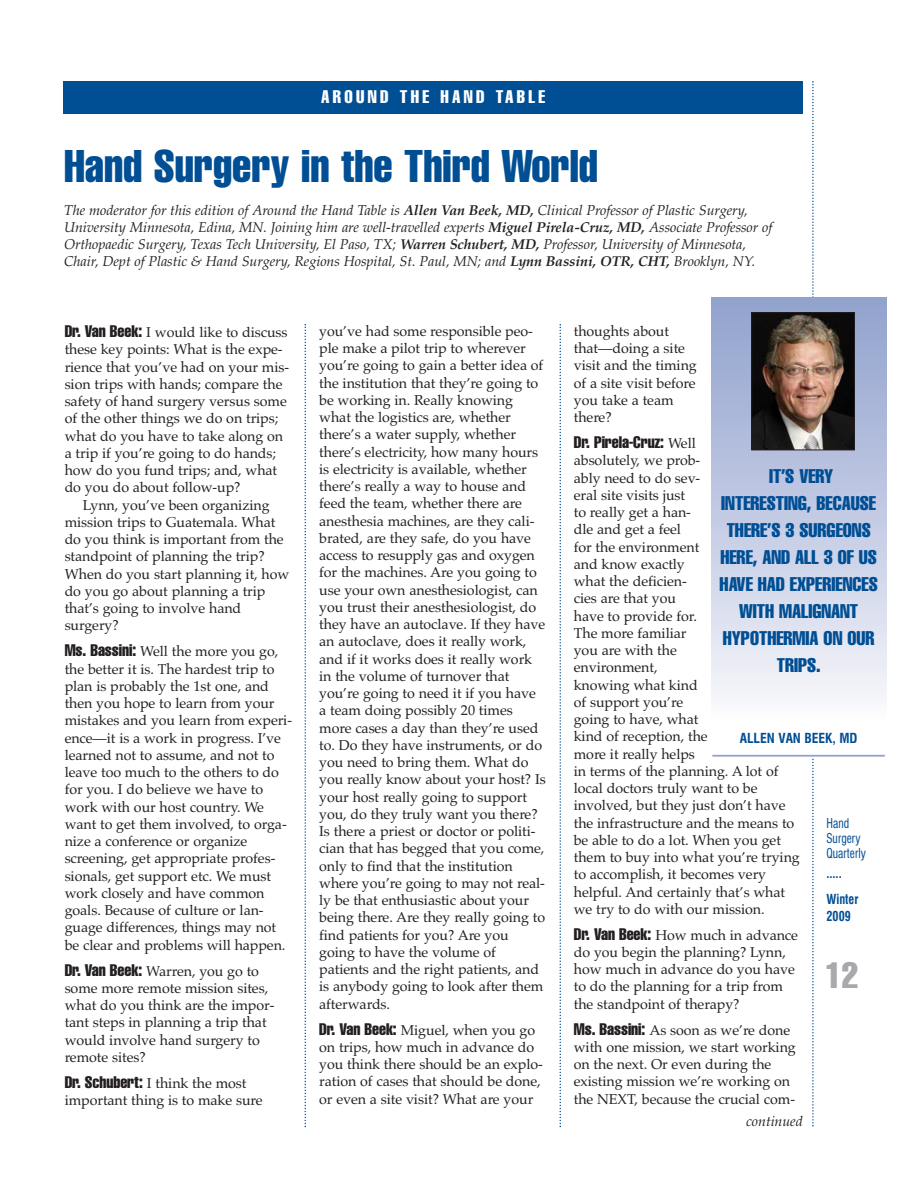
<style>
.page{position:relative;width:918px;height:1188px;background:#fff}
.page>*{position:absolute;margin:0;border:0;box-sizing:border-box;transform-origin:0 0}
.t1{font:extra-condensed 45px "Helvetica";color:#004e94}
.t2{font:extra-condensed 36px "Helvetica";color:#a7a9ac}
.t3{font:extra-condensed 19.5px/27px "Helvetica";color:#004e94;text-align:center}
.t4{font:extra-condensed 18px "Helvetica";letter-spacing:.185em;color:#fff}
.t5{font:extra-condensed 16.5px "Helvetica";letter-spacing:-.005em;color:#231f20}
.t6{font:condensed 15px/15px "Helvetica";color:#004e94;scale:.85 1}
.t7{font:14.25px/17.2px "Palatino";letter-spacing:-.005em;color:#231f20}
.t8{font:italic 14.25px/17.2px "Palatino";letter-spacing:-.005em;color:#231f20}
.t9{font:700 13.5px/26px "Corporate Condensed";letter-spacing:-.005em;color:#004e94;scale:.9 1}
.t10{font:700 13.5px "Corporate Condensed";letter-spacing:-.005em;color:#004e94}
.s1{font-weight:700}
.s2{font-family:"Helvetica";font-stretch:extra-condensed;font-size:16.5px}
.s3{font-family:"Palatino";font-stretch:normal;font-size:14.25px}
</style>
<div class="page">
<svg style="left:812px;top:758px;width:2px;height:369px"></svg>
<svg style="left:812px;top:81px;width:2px;height:216px"></svg>
<svg style="left:304px;top:324px;width:2px;height:803px"></svg>
<svg style="left:560px;top:324px;width:1px;height:803px"></svg>
<div style="left:63px;top:81px;width:740px;height:33px;background:#004e94"></div>
<div style="left:711px;top:297px;width:176px;height:423px;background:linear-gradient(to bottom,#8ea0cc,#f8f7fb)"></div>
<img style="left:753px;top:314px;width:100px;height:134px">
<div style="left:751px;top:312px;width:104px;height:138px;border:1px solid #231f20"></div>
<hr style="left:712px;top:755px;width:173px;height:2px;background:#91a0ca">
<p class="t4" style="left:321px;top:90px;width:226px">AROUND THE HAND TABLE</p>
<h1 class="t1" style="left:64px;top:150px;width:536px">Hand Surgery in the Third World</h1>
<p class="t8" style="left:64px;top:203px;width:710px">The moderator for this edition of Around the Hand Table is <span class="s1">Allen Van Beek, MD,</span> Clinical Professor of Plastic Surgery, University Minnesota, Edina, MN. Joining him are well-travelled experts <span class="s1">Miguel Pirela-Cruz, MD,</span> Associate Professor of Orthopaedic Surgery, Texas Tech University, El Paso, TX; <span class="s1">Warren Schubert, MD,</span> Professor, University of Minnesota, Chair, Dept of Plastic &amp; Hand Surgery, Regions Hospital, St. Paul, MN; and <span class="s1">Lynn Bassini, OTR, CHT,</span> Brooklyn, NY.</p>
<p class="t7" style="left:65px;top:325px;width:226px"><span class="s2">Dr. Van Beek:</span> I would like to discuss these key points: What is the expe&shy;rience that you’ve had on your mis&shy;sion trips with hands; compare the safety of hand surgery versus some of the other things we do on trips; what do you have to take along on a trip if you’re going to do hands; how do you fund trips; and, what do you do about follow-up?</p>
<p class="t7" style="left:65px;top:498px;width:226px;text-indent:18px">Lynn, you’ve been organizing mission trips to Guatemala. What do you think is important from the standpoint of planning the trip?<br>When do you start planning it, how do you go about planning a trip that’s going to involve hand surgery?</p>
<p class="t7" style="left:65px;top:645px;width:229px"><span class="s2">Ms. Bassini:</span> Well the more you go, the better it is. The hardest trip to plan is probably the 1st one, and then you hope to learn from your mistakes and you learn from experi&shy;ence—it is a work in progress. I’ve learned not to assume, and not to leave too much to the others to do for you. I do believe we have to work with our host country. We want to get them involved, to orga&shy;nize a conference or organize screening, get appropriate profes&shy;sionals, get support etc. We must work closely and have common goals. Because of culture or lan&shy;guage differences, things may not be clear and problems will happen.</p>
<p class="t7" style="left:65px;top:964px;width:211px"><span class="s2">Dr. Van Beek:</span> Warren, you go to some more remote mission sites, what do you think are the impor&shy;tant steps in planning a trip that would involve hand surgery to remote sites?</p>
<p class="t7" style="left:65px;top:1076px;width:200px"><span class="s2">Dr. Schubert:</span> I think the most important thing is to make sure</p>
<p class="t7" style="left:319px;top:324px;width:228px">you’ve had some responsible peo&shy;ple make a pilot trip to wherever you’re going to gain a better idea of the institution that they’re going to be working in. Really knowing what the logistics are, whether there’s a water supply, whether there’s electricity, how many hours is electricity is available, whether there’s really a way to house and feed the team, whether there are anesthesia machines, are they cali&shy;brated, are they safe, do you have access to resupply gas and oxygen for the machines. Are you going to use your own anesthesiologist, can you trust their anesthesiologist, do they have an autoclave. If they have an autoclave, does it really work, and if it works does it really work in the volume of turnover that you’re going to need it if you have a team doing possibly 20 times more cases a day than they’re used to. Do they have instruments, or do you need to bring them. What do you really know about your host? Is your host really going to support you, do they truly want you there?<br>Is there a priest or doctor or politi&shy;cian that has begged that you come, only to find that the institution where you’re going to may not real&shy;ly be that enthusiastic about your being there. Are they really going to find patients for you? Are you going to have the volume of patients and the right patients, and is anybody going to look after them afterwards.</p>
<p class="t7" style="left:319px;top:1023px;width:225px"><span class="s2">Dr. Van Beek:</span> Miguel, when you go on trips, how much in advance do you think there should be an explo&shy;ration of cases that should be done, or even a site visit? What are your</p>
<p class="t7" style="left:574px;top:324px;width:125px">thoughts about that—doing a site visit and the timing of a site visit before you take a team there?</p>
<p class="t5" style="left:574px;top:436px;width:124px">Dr. Pirela-Cruz: <span class="s3">Well</span></p>
<p class="t7" style="left:574px;top:453px;width:228px">absolutely, we prob-<br>ably need to do sev-<br>eral site visits just<br>to really get a han-<br>dle and get a feel<br>for the environment<br>and know exactly<br>what the deficien-<br>cies are that you<br>have to provide for.<br>The more familiar<br>you are with the<br>environment,<br>knowing what kind<br>of support you’re<br>going to have, what<br>kind of reception, the<br>more it really helps<br>in terms of the planning. A lot of local doctors truly want to be involved, but they just don’t have the infrastructure and the means to be able to do a lot. When you get them to buy into what you’re trying to accomplish, it becomes very helpful. And certainly that’s what we try to do with our mission.</p>
<p class="t7" style="left:574px;top:928px;width:226px"><span class="s2">Dr. Van Beek:</span> How much in advance do you begin the planning? Lynn, how much in advance do you have to do the planning for a trip from the standpoint of therapy?</p>
<p class="t7" style="left:574px;top:1023px;width:224px"><span class="s2">Ms. Bassini:</span> As soon as we’re done with one mission, we start working on the next. Or even during the existing mission we’re working on the NEXT, because the crucial com-</p>
<h3 class="t3" style="left:720px;top:463px;width:160px">IT’S VERY<br>INTERESTING, BECAUSE<br>THERE’S 3 SURGEONS<br>HERE, AND ALL 3 OF US<br>HAVE HAD EXPERIENCES<br>WITH MALIGNANT<br>HYPOTHERMIA ON OUR<br>TRIPS.</h3>
<p class="t10" style="left:740px;top:732px;width:119px">ALLEN VAN BEEK, MD</p>
<p class="t6" style="left:827px;top:817px;width:48px">Hand<br>Surgery<br>Quarterly</p>
<p class="t9" style="left:827px;top:861px;width:37px">.....<br>Winter</p>
<p class="t9" style="left:827px;top:904px;width:29px">2009</p>
<h2 class="t2" style="left:825px;top:962px;width:35px">12</h2>
<p class="t8" style="left:746px;top:1114px;width:58px">continued</p>
</div>
